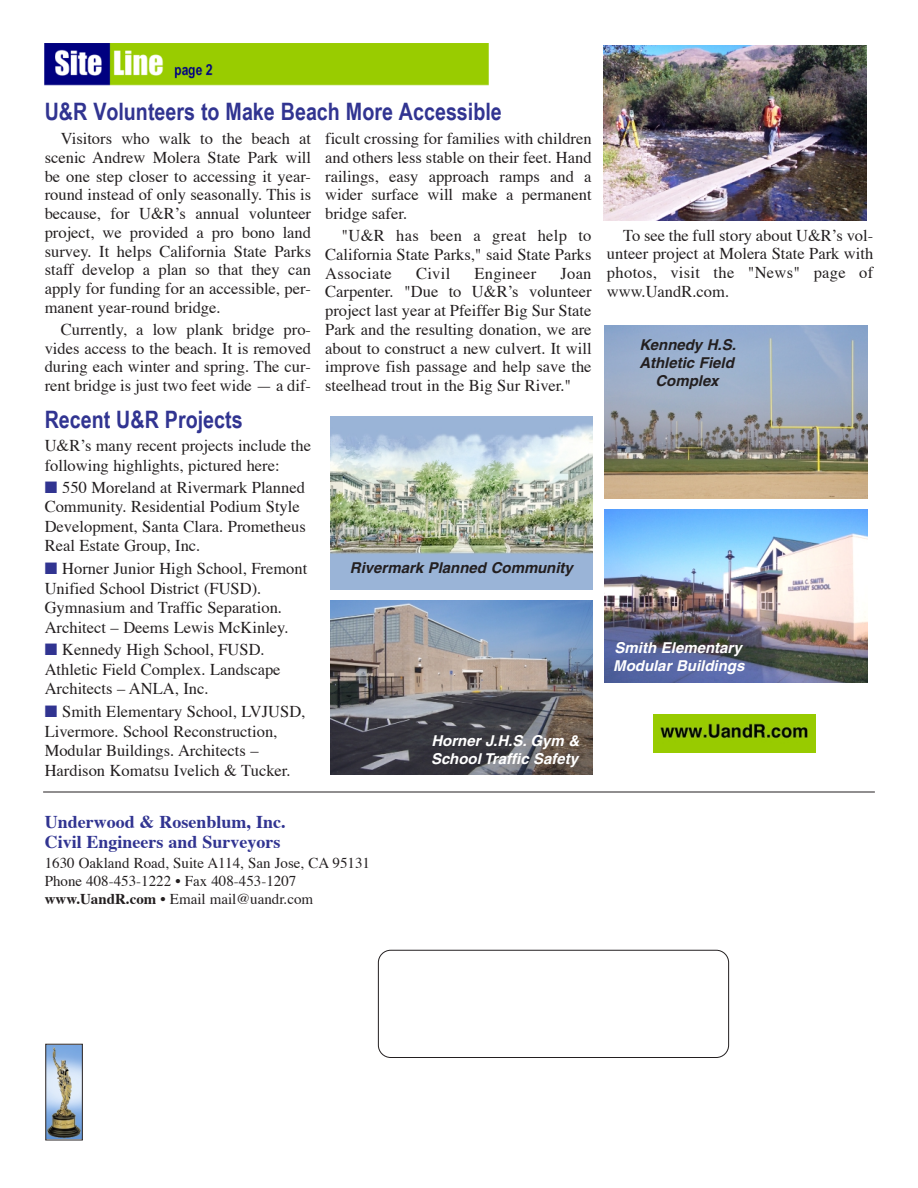
<style>
.page{position:relative;width:918px;height:1188px;background:#fff}
.page>*{position:absolute;margin:0;border:0;box-sizing:border-box;transform-origin:0 0}
.t1{font:700 24px "Arial Narrow";color:#313491}
.t2{font:700 18px/19.5px "Times";color:#313491}
.t3{font:16.5px/18.8px "Times";color:#231f20;text-align:justify}
.t4{font:16.5px "Times";letter-spacing:.02em;color:#231f20}
.t5{font:15px/18px "Times";color:#231f20}
.t6{font:italic 700 15px/18px "Helvetica";color:#fff}
.t7{font:italic 700 15px/18px "Helvetica";color:#231f20;text-align:center}
.s1{color:#313491}
.s2{font-weight:700}
</style>
<div class="page">
<svg style="left:45px;top:950px;width:684px;height:191px"></svg>
<img style="left:44px;top:43px;width:445px;height:43px">
<img style="left:330px;top:417px;width:263px;height:173px">
<img style="left:605px;top:509px;width:262px;height:173px">
<img style="left:330px;top:601px;width:263px;height:174px">
<img style="left:653px;top:715px;width:163px;height:38px">
<hr style="left:43px;top:792px;width:832px;height:1px;background:#231f20">
<img style="left:605px;top:326px;width:262px;height:173px">
<img style="left:603px;top:46px;width:264px;height:174px">
<h1 class="t1" style="left:45px;top:97px;width:459px">U&amp;R Volunteers to Make Beach More Accessible</h1>
<p class="t3" style="left:45px;top:131px;width:268px;text-indent:16px">Visitors who walk to the beach at scenic Andrew Molera State Park will be one step closer to accessing it year&shy;round instead of only seasonally. This is because, for U&amp;R’s annual volunteer project, we provided a pro bono land survey. It helps California State Parks staff develop a plan so that they can apply for funding for an accessible, per&shy;manent year-round bridge.</p>
<p class="t3" style="left:45px;top:321px;width:268px;text-indent:16px">Currently, a low plank bridge pro&shy;vides access to the beach. It is removed during each winter and spring. The cur&shy;rent bridge is just two feet wide — a dif-</p>
<p class="t3" style="left:325px;top:131px;width:268px">ficult crossing for families with children and others less stable on their feet. Hand railings, easy approach ramps and a wider surface will make a permanent bridge safer.</p>
<p class="t3" style="left:325px;top:228px;width:268px;text-indent:16px">"U&amp;R has been a great help to California State Parks," said State Parks Associate</p>
<p class="t3" style="left:416px;top:265px;width:36px">Civil</p>
<p class="t4" style="left:474px;top:266px;width:63px">Engineer</p>
<p class="t3" style="left:325px;top:265px;width:268px;text-indent:235px">Joan Carpenter. "Due to U&amp;R’s volunteer project last year at Pfeiffer Big Sur State Park and the resulting donation, we are about to construct a new culvert. It will improve fish passage and help save the steelhead trout in the Big Sur River."</p>
<h1 class="t1" style="left:45px;top:405px;width:199px">Recent U&amp;R Projects</h1>
<p class="t3" style="left:45px;top:437px;width:268px;line-height:19.5px">U&amp;R’s many recent projects include the following highlights, pictured here:</p>
<p class="t3" style="left:45px;top:479px;width:263px;line-height:19.5px;text-align:left"><span class="s1">■</span> 550 Moreland at Rivermark Planned Community. Residential Podium Style Development, Santa Clara. Prometheus Real Estate Group, Inc.</p>
<p class="t3" style="left:45px;top:560px;width:264px;line-height:19.5px;text-align:left"><span class="s1">■</span> Horner Junior High School, Fremont Unified School District (FUSD).<br>Gymnasium and Traffic Separation.<br>Architect – Deems Lewis McKinley.</p>
<p class="t3" style="left:45px;top:641px;width:237px;line-height:19.5px;text-align:left"><span class="s1">■</span> Kennedy High School, FUSD.<br>Athletic Field Complex. Landscape<br>Architects – ANLA, Inc.</p>
<p class="t3" style="left:45px;top:703px;width:262px;line-height:19.5px;text-align:left"><span class="s1">■</span> Smith Elementary School, LVJUSD, Livermore. School Reconstruction, Modular Buildings. Architects – Hardison Komatsu Ivelich &amp; Tucker.</p>
<p class="t7" style="left:350px;top:560px;width:225px">Rivermark Planned Community</p>
<p class="t6" style="left:431px;top:733px;width:150px">Horner J.H.S. Gym &amp;<br>School Traffic Safety</p>
<p class="t3" style="left:607px;top:227px;width:268px;text-indent:16px">To see the full story about U&amp;R’s vol&shy;unteer project at Molera State Park with photos, visit the "News" page of www.UandR.com.</p>
<p class="t7" style="left:639px;top:337px;width:98px">Kennedy H.S.<br>Athletic Field<br>Complex</p>
<p class="t6" style="left:613px;top:640px;width:133px">Smith Elementary<br>Modular Buildings</p>
<p class="t2" style="left:45px;top:814px;width:242px">Underwood &amp; Rosenblum, Inc.<br>Civil Engineers and Surveyors</p>
<p class="t5" style="left:45px;top:856px;width:327px">1630 Oakland Road, Suite A114, San Jose, CA 95131<br>Phone 408-453-1222 • Fax 408-453-1207 <span class="s2">www.UandR.com</span> • Email mail@uandr.com</p>
</div>
